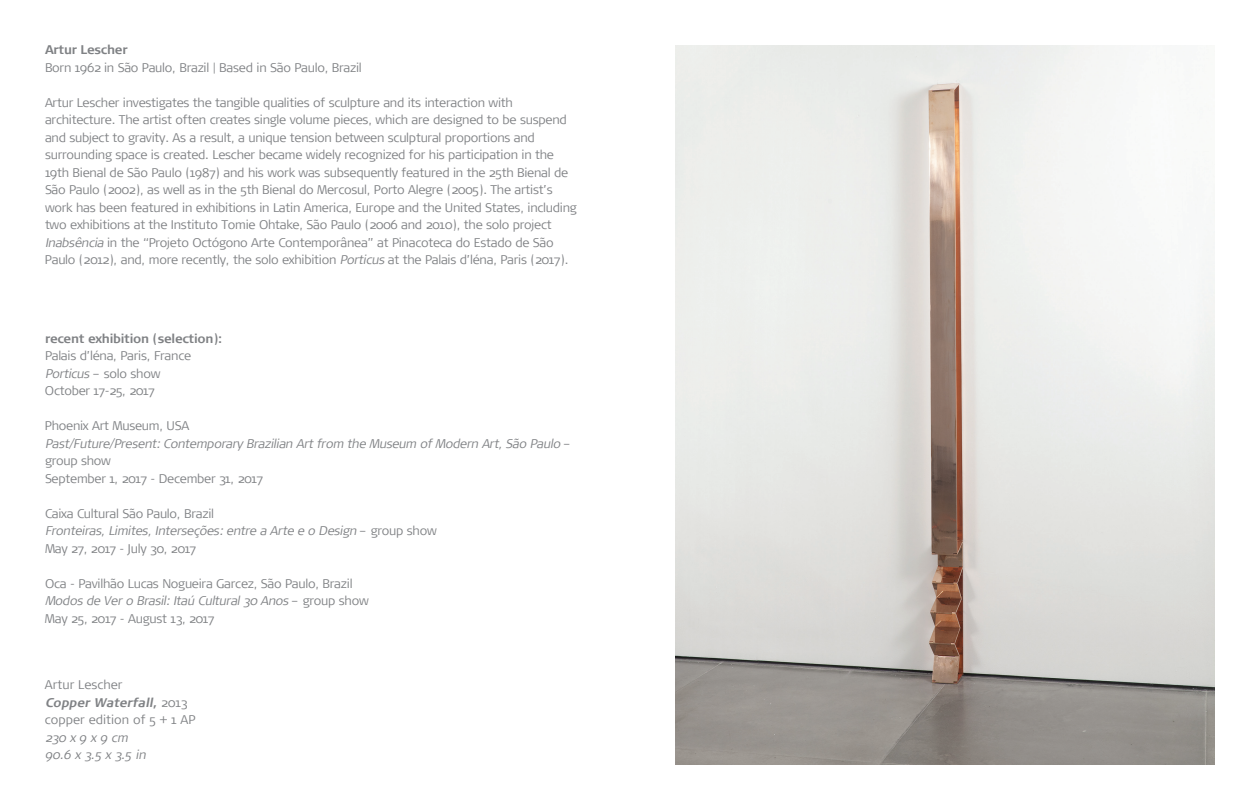
<style>
.page{position:relative;width:1260px;height:810px;background:#fff}
.page>*{position:absolute;margin:0;border:0;box-sizing:border-box;transform-origin:0 0}
.t1{font:300 12.5px/17.5px "Signa";letter-spacing:-.02em;color:#808285}
.t2{font:italic 300 12.5px/17.5px "Signa";color:#808285}
.t3{font:300 12.5px/17.5px "Signa";color:#808285}
.t4{font:700 12.5px "Signa";letter-spacing:-.02em;color:#808285}
.s1{font-style:italic}
.s2{font-style:normal}
.s3{font-weight:700;font-style:italic}
</style>
<div class="page">
<img style="left:675px;top:45px;width:540px;height:720px">
<p class="t4" style="left:45px;top:43px;width:84px">Artur Lescher</p>
<p class="t1" style="left:45px;top:59px;width:318px">Born 1962 in São Paulo, Brazil | Based in São Paulo, Brazil</p>
<p class="t1" style="left:45px;top:94px;width:533px">Artur Lescher investigates the tangible qualities of sculpture and its interaction with architecture. The artist often creates single volume pieces, which are designed to be suspend and subject to gravity. As a result, a unique tension between sculptural proportions and surrounding space is created. Lescher became widely recognized for his participation in the 19th Bienal de São Paulo (1987) and his work was subsequently featured in the 25th Bienal de São Paulo (2002), as well as in the 5th Bienal do Mercosul, Porto Alegre (2005). The artist’s work has been featured in exhibitions in Latin America, Europe and the United States, including two exhibitions at the Instituto Tomie Ohtake, São Paulo (2006 and 2010), the solo project <span class="s1">Inabsência</span> in the “Projeto Octógono Arte Contemporânea” at Pinacoteca do Estado de São Paulo (2012), and, more recently, the solo exhibition <span class="s1">Porticus</span> at the Palais d’léna, Paris (2017).</p>
<p class="t4" style="left:45px;top:331px;width:179px">recent exhibition (selection):</p>
<p class="t1" style="left:45px;top:347px;width:148px">Palais d’léna, Paris, France<br><span class="s1">Porticus</span> – s o l o s h ow<br>October 17-25, 2017</p>
<p class="t2" style="left:45px;top:417px;width:528px"><span class="s2">Phoenix Art Museum, USA<br></span>Past/Future/Present: Contemporary Brazilian Art from the Museum of Modern Art, São Paulo <span class="s2">– group show<br>September 1, 2017 - December 31, 2017</span></p>
<p class="t1" style="left:45px;top:505px;width:393px">Caixa Cultural São Paulo, Brazil<br><span class="s1">Fronteiras, Limites, Interseções: entre a Arte e o Design</span> – g r o u p s h o w<br>May 27, 2017 - July 30, 2017</p>
<p class="t1" style="left:45px;top:575px;width:325px">Oca - Pavilhão Lucas Nogueira Garcez, São Paulo, Brazil<br><span class="s1">Modos de Ver o Brasil: Itaú Cultural 30 Anos</span> – g r o u p s h o w<br>May 25, 2017 - August 13, 2017</p>
<p class="t3" style="left:45px;top:676px;width:152px">Artur Lescher<br><span class="s3">Copper Waterfall,</span> 2 0 1 3 copper edition of 5 + 1 AP</p>
<p class="t2" style="left:45px;top:729px;width:105px">230 x 9 x 9 cm<br>90.6 x 3.5 x 3.5 in</p>
</div>
